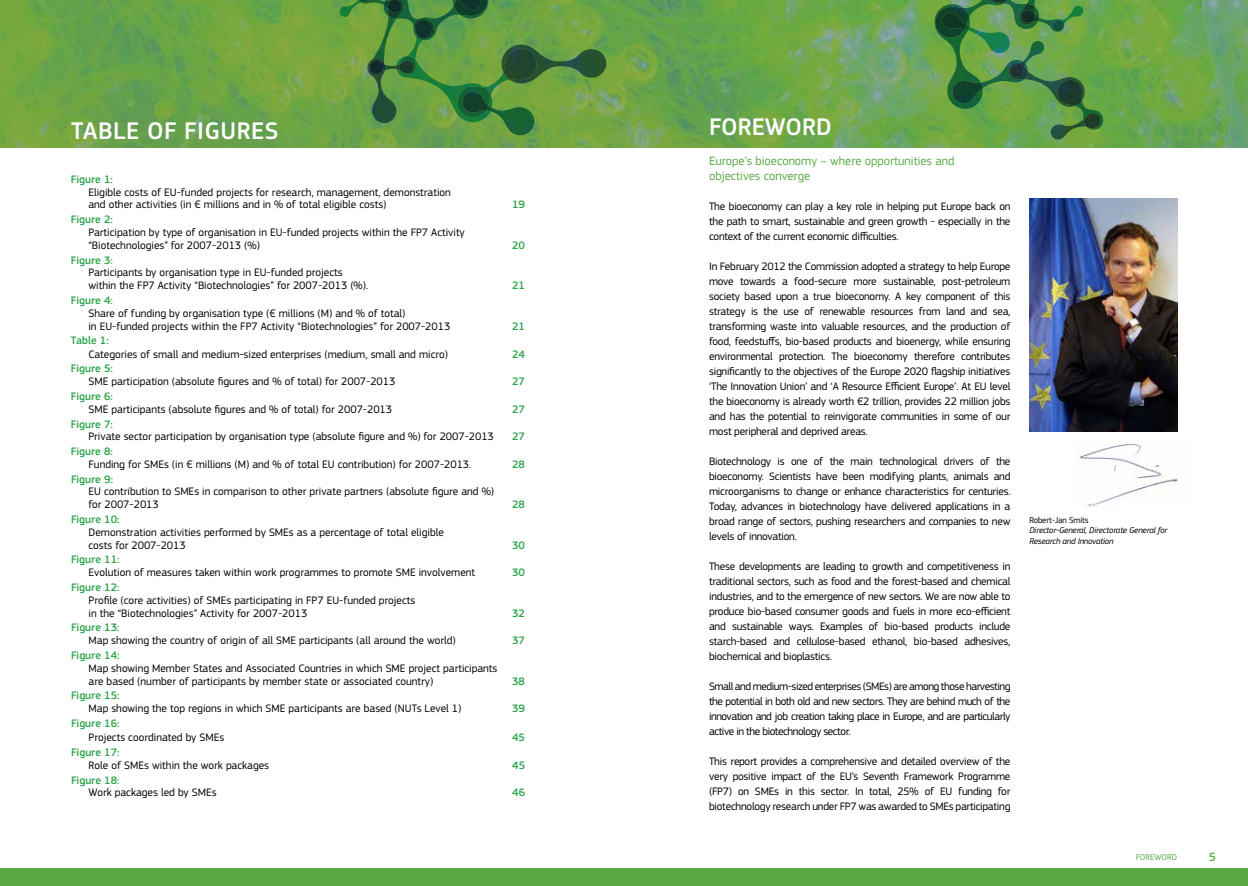
<style>
.page{position:relative;width:1248px;height:886px;background:#fff}
.page>*{position:absolute;margin:0;border:0;box-sizing:border-box;transform-origin:0 0}
.t1{font:500 25px "EC Square Sans Pro";letter-spacing:.02em;color:#fff}
.t2{font:500 25px "EC Square Sans Pro";color:#fff}
.t3{font:12.5px/15px "EC Square Sans Pro";color:#59aa47}
.t4{font:500 12.5px "EC Square Sans Pro";color:#59aa47}
.t5{font:11.25px/15px "EC Square Sans Pro";color:#000}
.t6{font:500 11.25px "EC Square Sans Pro";color:#2da44a}
.t7{font:italic 8.75px/10.5px "EC Square Sans Pro";letter-spacing:-.02em;color:#000}
.t8{font:8.75px "EC Square Sans Pro";letter-spacing:-.02em;color:#000}
.t9{font:8.75px "EC Square Sans Pro";color:#59aa47}
.s1{font-weight:500;color:#2da44a}
.s2{font-weight:500;color:#59aa47}
</style>
<div class="page">
<svg style="left:0;top:0;width:1247px;height:148px;background:#6ca54c"></svg>
<svg style="left:932px;top:0;width:172px;height:140px;background:#599346"></svg>
<svg style="left:339px;top:0;width:267px;height:135px;background:#5d9341"></svg>
<div style="left:0;top:868px;width:641px;height:18px;background:#59aa47"></div>
<div style="left:606px;top:868px;width:641px;height:18px;background:#59aa47"></div>
<img style="left:1029px;top:198px;width:147px;height:234px">
<img style="left:1078px;top:443px;width:100px;height:64px">
<h1 class="t1" style="left:71px;top:116px;width:209px">TABLE OF FIGURES</h1>
<p class="t6" style="left:71px;top:172px;width:44px">Figure 1:</p>
<p class="t5" style="left:88px;top:185px;width:364px;line-height:12.9px">Eligible costs of EU-funded projects for research, management, demonstration and other activities (in € millions and in % of total eligible costs)</p>
<p class="t6" style="left:71px;top:213px;width:44px">Figure 2:</p>
<p class="t5" style="left:88px;top:226px;width:378px;line-height:12.9px">Participation by type of organisation in EU-funded projects within the FP7 Activity “Biotechnologies” for 2007-2013 (%)</p>
<p class="t5" style="left:88px;top:253px;width:281px;line-height:12.9px;text-indent:-18px"><span class="s1">Figure 3</span><span class="s2">:<br></span>Participants by organisation type in EU-funded projects within the FP7 Activity “Biotechnologies” for 2007-2013 (%).</p>
<p class="t5" style="left:88px;top:294px;width:363px;line-height:12.9px;text-indent:-18px"><span class="s1">Figure 4</span><span class="s2">:<br></span>Share of funding by organisation type (€ millions (M) and % of total)<br>in EU-funded projects within the FP7 Activity “Biotechnologies” for 2007-2013</p>
<p class="t6" style="left:512px;top:198px;width:14px">19</p>
<p class="t6" style="left:512px;top:239px;width:14px">20</p>
<p class="t6" style="left:512px;top:279px;width:14px">21</p>
<p class="t6" style="left:512px;top:319px;width:14px">21</p>
<p class="t6" style="left:71px;top:334px;width:39px">Table 1:</p>
<p class="t5" style="left:88px;top:347px;width:361px">Categories of small and medium-sized enterprises (medium, small and micro)</p>
<p class="t6" style="left:512px;top:347px;width:14px">24</p>
<p class="t6" style="left:71px;top:362px;width:44px">Figure 5:</p>
<p class="t5" style="left:88px;top:374px;width:308px">SME participation (absolute figures and % of total) for 2007-2013</p>
<p class="t6" style="left:512px;top:375px;width:14px">27</p>
<p class="t6" style="left:71px;top:390px;width:44px">Figure 6:</p>
<p class="t5" style="left:88px;top:402px;width:305px">SME participants (absolute figures and % of total) for 2007-2013</p>
<p class="t6" style="left:512px;top:403px;width:14px">27</p>
<p class="t6" style="left:71px;top:417px;width:44px">Figure 7:</p>
<p class="t5" style="left:88px;top:429px;width:407px">Private sector participation by organisation type (absolute figure and %) for 2007-2013</p>
<p class="t6" style="left:512px;top:430px;width:14px">27</p>
<p class="t6" style="left:71px;top:445px;width:44px">Figure 8:</p>
<p class="t5" style="left:88px;top:457px;width:384px">Funding for SMEs (in € millions (M) and % of total EU contribution) for 2007-2013.</p>
<p class="t6" style="left:512px;top:458px;width:14px">28</p>
<p class="t6" style="left:71px;top:472px;width:44px">Figure 9:</p>
<p class="t5" style="left:88px;top:485px;width:407px;line-height:12.9px">EU contribution to SMEs in comparison to other private partners (absolute figure and %) for 2007-2013</p>
<p class="t6" style="left:512px;top:498px;width:14px">28</p>
<p class="t6" style="left:71px;top:513px;width:50px">Figure 10:</p>
<p class="t5" style="left:88px;top:526px;width:357px;line-height:12.9px">Demonstration activities performed by SMEs as a percentage of total eligible costs for 2007-2013</p>
<p class="t6" style="left:512px;top:538px;width:14px">30</p>
<p class="t6" style="left:71px;top:553px;width:50px">Figure 11:</p>
<p class="t5" style="left:88px;top:565px;width:388px">Evolution of measures taken within work programmes to promote SME involvement</p>
<p class="t6" style="left:512px;top:566px;width:14px">30</p>
<p class="t6" style="left:71px;top:580px;width:50px">Figure 12:</p>
<p class="t5" style="left:89px;top:594px;width:328px;line-height:12.9px">Profile (core activities) of SMEs participating in FP7 EU-funded projects in the “Biotechnologies” Activity for 2007-2013</p>
<p class="t6" style="left:512px;top:606px;width:14px">32</p>
<p class="t6" style="left:71px;top:621px;width:50px">Figure 13:</p>
<p class="t5" style="left:89px;top:633px;width:369px">Map showing the country of origin of all SME participants (all around the world)</p>
<p class="t6" style="left:512px;top:634px;width:14px">37</p>
<p class="t6" style="left:71px;top:648px;width:50px">Figure 14:</p>
<p class="t5" style="left:89px;top:661px;width:410px;line-height:12.9px">Map showing Member States and Associated Countries in which SME project participants are based (number of participants by member state or associated country)</p>
<p class="t6" style="left:512px;top:674px;width:14px">38</p>
<p class="t6" style="left:71px;top:689px;width:50px">Figure 15:</p>
<p class="t5" style="left:89px;top:701px;width:374px">Map showing the top regions in which SME participants are based (NUTs Level 1)</p>
<p class="t6" style="left:512px;top:702px;width:14px">39</p>
<p class="t6" style="left:71px;top:716px;width:50px">Figure 16:</p>
<p class="t5" style="left:89px;top:730px;width:137px">Projects coordinated by SMEs</p>
<p class="t6" style="left:512px;top:731px;width:14px">45</p>
<p class="t6" style="left:71px;top:746px;width:50px">Figure 17:</p>
<p class="t5" style="left:89px;top:758px;width:182px">Role of SMEs within the work packages</p>
<p class="t6" style="left:512px;top:758px;width:14px">45</p>
<p class="t6" style="left:71px;top:773px;width:50px">Figure 18:</p>
<p class="t5" style="left:89px;top:785px;width:129px">Work packages led by SMEs</p>
<p class="t6" style="left:512px;top:786px;width:14px">46</p>
<h1 class="t2" style="left:709px;top:112px;width:124px">FOREWORD</h1>
<p class="t3" style="left:709px;top:153px;width:247px">Europe’s bioeconomy – where opportunities and objectives converge</p>
<p class="t5" style="left:709px;top:199px;width:303px;text-align:justify">The bioeconomy can play a key role in helping put Europe back on the path to smart, sustainable and green growth - especially in the context of the current economic difficulties.</p>
<p class="t5" style="left:709px;top:259px;width:303px;text-align:justify">In February 2012 the Commission adopted a strategy to help Europe move towards a food-secure more sustainable, post-petroleum society based upon a true bioeconomy. A key component of this strategy is the use of renewable resources from land and sea, transforming waste into valuable resources, and the production of food, feedstuffs, bio-based products and bioenergy, while ensuring environmental protection. The bioeconomy therefore contributes significantly to the objectives of the Europe 2020 flagship initiatives ‘The Innovation Union’ and ‘A Resource Efficient Europe’. At EU level the bioeconomy is already worth €2 trillion, provides 22 million jobs and has the potential to reinvigorate communities in some of our most peripheral and deprived areas.</p>
<p class="t5" style="left:709px;top:454px;width:303px;text-align:justify">Biotechnology is one of the main technological drivers of the bioeconomy. Scientists have been modifying plants, animals and microorganisms to change or enhance characteristics for centuries.<br>Today, advances in biotechnology have delivered applications in a broad range of sectors, pushing researchers and companies to new levels of innovation.</p>
<p class="t5" style="left:709px;top:559px;width:303px;text-align:justify">These developments are leading to growth and competitiveness in traditional sectors, such as food and the forest-based and chemical industries, and to the emergence of new sectors. We are now able to produce bio-based consumer goods and fuels in more eco-efficient and sustainable ways. Examples of bio-based products include starch-based and cellulose-based ethanol, bio-based adhesives, biochemical and bioplastics.</p>
<p class="t5" style="left:709px;top:679px;width:303px;text-align:justify">Small and medium-sized enterprises (SMEs) are among those harvesting the potential in both old and new sectors. They are behind much of the innovation and job creation taking place in Europe, and are particularly active in the biotechnology sector.</p>
<p class="t5" style="left:709px;top:754px;width:303px;text-align:justify">This report provides a comprehensive and detailed overview of the very positive impact of the EU’s Seventh Framework Programme (FP7) on SMEs in this sector. In total, 25% of EU funding for biotechnology research under FP7 was awarded to SMEs participating</p>
<p class="t8" style="left:1029px;top:515px;width:61px">Robert-Jan Smits</p>
<p class="t7" style="left:1029px;top:525px;width:139px">Director-General, Directorate General for<br>Research and Innovation</p>
<p class="t9" style="left:1135px;top:852px;width:43px">FOREWORD</p>
<p class="t4" style="left:1208px;top:849px;width:9px">5</p>
</div>
